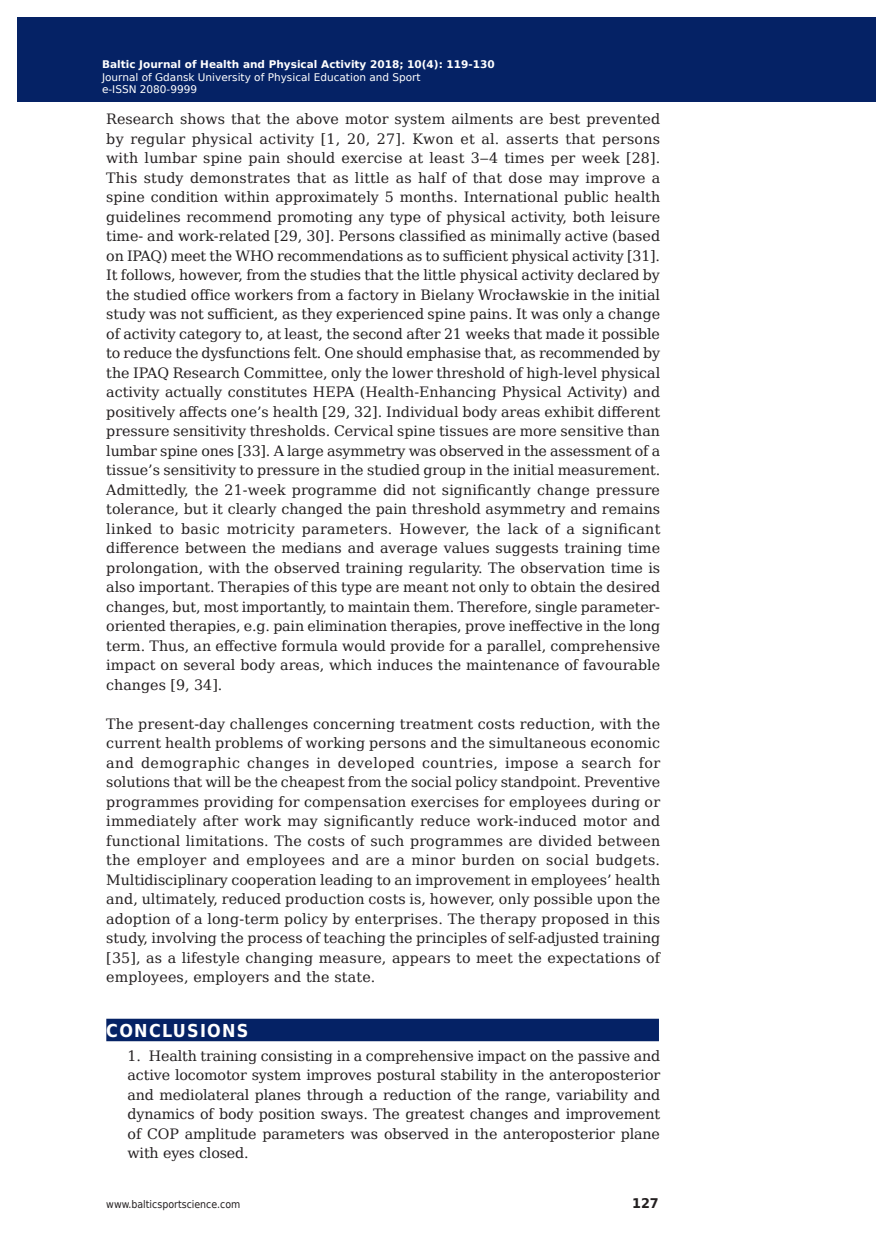
<style>
.page{position:relative;width:893px;height:1255px;background:#fff}
.page>*{position:absolute;margin:0;border:0;box-sizing:border-box;transform-origin:0 0}
.t1{font:700 17.85px "DejaVu Sans Condensed";letter-spacing:.07em;color:#fff}
.t2{font:14.25px/19.5px "DejaVu Serif";color:#231f20;text-align:justify}
.t3{font:700 13.35px "DejaVu Sans";color:#231f20;scale:.96 1}
.t4{font:10.5px/12.6px "DejaVu Sans";color:#fff}
.t5{font:700 10.5px "DejaVu Sans";color:#fff}
.t6{font:10.5px "DejaVu Sans Condensed";color:#231f20}
</style>
<div class="page">
<div style="left:17px;top:17px;width:855px;height:85px;background:#052265"></div>
<div style="left:106px;top:1018px;width:553px;height:23px;background:#052265"></div>
<p class="t5" style="left:108px;top:55px;width:358px">Baltic Journal of Health and Physical Activity 2014; 1(1): 1-4</p>
<p class="t4" style="left:108px;top:70px;width:320px">Journal of Gdansk University of Physical Education and Sport e-I SN 2080-</p>
<p class="t5" style="left:102px;top:56px;width:394px">Baltic Journal of Health and Physical Activity 2018; 10(4): 119-130</p>
<p class="t4" style="left:102px;top:70px;width:320px">Journal of Gdansk University of Physical Education and Sport</p>
<p class="t2" style="left:106px;top:109px;width:556px">Research shows that the above motor system ailments are best prevented by regular physical activity [1, 20, 27]. Kwon et al. asserts that persons with lumbar spine pain should exercise at least 3‒4 times per week [28].<br>This study demonstrates that as little as half of that dose may improve a spine condition within approximately 5 months. International public health guidelines recommend promoting any type of physical activity, both leisure time- and work-related [29, 30]. Persons classified as minimally active (based on IPAQ) meet the WHO recommendations as to sufficient physical activity [31].<br>It follows, however, from the studies that the little physical activity declared by the studied office workers from a factory in Bielany Wrocławskie in the initial study was not sufficient, as they experienced spine pains. It was only a change of activity category to, at least, the second after 21 weeks that made it possible to reduce the dysfunctions felt. One should emphasise that, as recommended by the IPAQ Research Committee, only the lower threshold of high-level physical activity actually constitutes HEPA (Health-Enhancing Physical Activity) and positively affects one’s health [29, 32]. Individual body areas exhibit different pressure sensitivity thresholds. Cervical spine tissues are more sensitive than lumbar spine ones [33]. A large asymmetry was observed in the assessment of a tissue’s sensitivity to pressure in the studied group in the initial measurement.<br>Admittedly, the 21-week programme did not significantly change pressure tolerance, but it clearly changed the pain threshold asymmetry and remains linked to basic motricity parameters. However, the lack of a significant difference between the medians and average values suggests training time prolongation, with the observed training regularity. The observation time is also important. Therapies of this type are meant not only to obtain the desired changes, but, most importantly, to maintain them. Therefore, single parameter&shy;oriented therapies, e.g. pain elimination therapies, prove ineffective in the long term. Thus, an effective formula would provide for a parallel, comprehensive impact on several body areas, which induces the maintenance of favourable changes [9, 34].</p>
<p class="t2" style="left:106px;top:713px;width:556px">The present-day challenges concerning treatment costs reduction, with the current health problems of working persons and the simultaneous economic and demographic changes in developed countries, impose a search for solutions that will be the cheapest from the social policy standpoint. Preventive programmes providing for compensation exercises for employees during or immediately after work may significantly reduce work-induced motor and functional limitations. The costs of such programmes are divided between the employer and employees and are a minor burden on social budgets.<br>Multidisciplinary cooperation leading to an improvement in employees’ health and, ultimately, reduced production costs is, however, only possible upon the adoption of a long-term policy by enterprises. The therapy proposed in this study, involving the process of teaching the principles of self-adjusted training [35], as a lifestyle changing measure, appears to meet the expectations of employees, employers and the state.</p>
<p class="t1" style="left:106px;top:1015px;width:144px">CONCLUSIONS</p>
<p class="t2" style="left:128px;top:1045px;width:534px">1. Health training consisting in a comprehensive impact on the passive and active locomotor system improves postural stability in the anteroposterior and mediolateral planes through a reduction of the range, variability and dynamics of body position sways. The greatest changes and improvement of COP amplitude parameters was observed in the anteroposterior plane with eyes closed.</p>
<p class="t4" style="left:102px;top:83px;width:102px">e-ISSN 2080-99999</p>
<p class="t6" style="left:106px;top:1195px;width:136px">www.balticsportscience.com</p>
<p class="t3" style="left:632px;top:1192px;width:29px">127</p>
</div>
